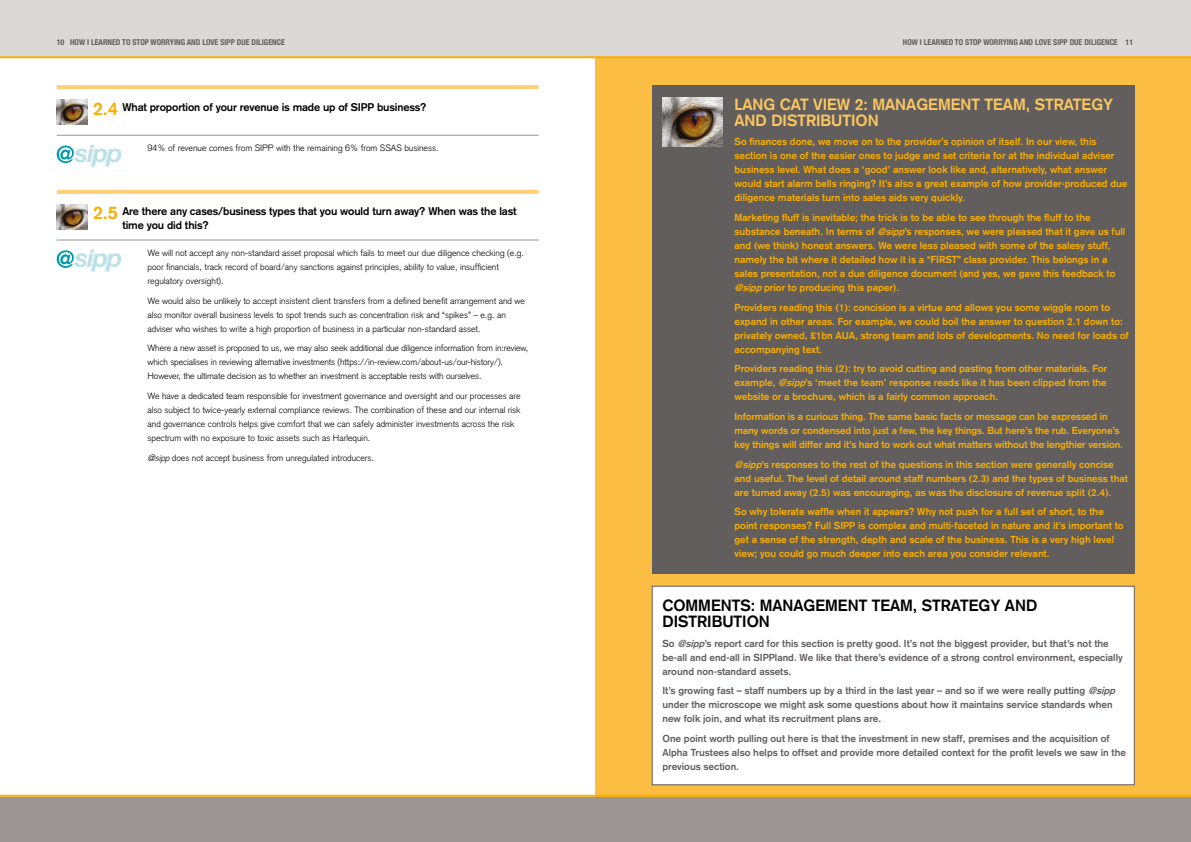
<style>
.page{position:relative;width:1191px;height:842px;background:#fff}
.page>*{position:absolute;margin:0;border:0;box-sizing:border-box;transform-origin:0 0}
.t1{font:700 16px/16px "Akzidenz Grotesk";color:#fcc75f}
.t2{font:700 16px/16px "Akzidenz Grotesk";color:#000}
.t3{font:700 11px/14px "Akzidenz Grotesk";letter-spacing:-.01em;color:#000}
.t4{font:700 10px/14px "Akzidenz Grotesk";color:#f9ae00}
.t5{font:700 10px/14px "Akzidenz Grotesk";color:#625e5d}
.t6{font:300 9px/14px "Akzidenz Grotesk";color:#000}
.t7{font:700 condensed 8px "Helvetica Neue";color:#625e5d}
.s1{font-size:18px;color:#f9ae00}
.s2{font-style:italic}
</style>
<div class="page">
<div style="left:595px;top:0;width:596px;height:842px;background:#fbbe43"></div>
<div style="left:652px;top:85px;width:482px;height:488px;background:#625e5d"></div>
<img style="left:662px;top:98px;width:60px;height:49px">
<div style="left:651px;top:586px;width:483px;height:199px;background:#fff;border:1px solid #625e5d"></div>
<div style="left:0;top:797px;width:595px;height:45px;background:#9b9593"></div>
<div style="left:595px;top:797px;width:596px;height:45px;background:#9b9593"></div>
<div style="left:0;top:0;width:595px;height:57px;background:#dbd8d8"></div>
<div style="left:595px;top:0;width:596px;height:57px;background:#dbd8d8"></div>
<hr style="left:0;top:56px;width:1191px;height:2px;background:#f9ae00">
<hr style="left:0;top:795px;width:1191px;height:2px;background:#f9ae00">
<img style="left:57px;top:100px;width:30px;height:25px">
<img style="left:57px;top:205px;width:30px;height:24px">
<hr style="left:57px;top:135px;width:482px;height:1px;background:#9b9593">
<hr style="left:57px;top:239px;width:482px;height:1px;background:#9b9593">
<hr style="left:57px;top:85px;width:482px;height:4px;background:#fdcf79">
<svg style="left:57px;top:190px;width:482px;height:4px;fill:#fdcf79"></svg>
<svg style="left:57px;top:145px;width:64px;height:22px"></svg>
<svg style="left:57px;top:250px;width:64px;height:21px"></svg>
<p class="t7" style="left:57px;top:36px;width:230px">10 HOW I LEARNED TO STOP WORRYING AND LOVE SIPP DUE DILIGENCE</p>
<p class="t7" style="left:903px;top:36px;width:232px">HOW I LEARNED TO STOP WORRYING AND LOVE SIPP DUE DILIGENCE 11</p>
<p class="t3" style="left:93px;top:100px;width:335px"><span class="s1">2.4</span> What proportion of your revenue is made up of SIPP business?</p>
<p class="t6" style="left:148px;top:141px;width:292px">94% of revenue comes from SIPP with the remaining 6% from SSAS business.</p>
<p class="t3" style="left:122px;top:204px;width:396px;text-indent:-29px"><span class="s1">2.5</span> Are there any cases/business types that you would turn away? When was the last time you did this?</p>
<p class="t6" style="left:148px;top:246px;width:378px">We will not accept any non-standard asset proposal which fails to meet our due diligence checking (e.g. poor financials, track record of board/any sanctions against principles, ability to value, insufficient regulatory oversight).</p>
<p class="t6" style="left:148px;top:294px;width:379px">We would also be unlikely to accept insistent client transfers from a defined benefit arrangement and we also monitor overall business levels to spot trends such as concentration risk and “spikes” – e.g. an adviser who wishes to write a high proportion of business in a particular non-standard asset.</p>
<p class="t6" style="left:148px;top:341px;width:382px">Where a new asset is proposed to us, we may also seek additional due diligence information from in:review, which specialises in reviewing alternative investments (https://in-review.com/about-us/our-history/).<br>However, the ultimate decision as to whether an investment is acceptable rests with ourselves.</p>
<p class="t6" style="left:148px;top:389px;width:374px">We have a dedicated team responsible for investment governance and oversight and our processes are also subject to twice-yearly external compliance reviews. The combination of these and our internal risk and governance controls helps give comfort that we can safely administer investments across the risk spectrum with no exposure to toxic assets such as Harlequin.</p>
<p class="t6" style="left:148px;top:451px;width:228px"><span class="s2">@sipp</span>does not accept business from unregulated introducers.</p>
<h1 class="t1" style="left:734px;top:96px;width:380px">LANG CAT VIEW 2: MANAGEMENT TEAM, STRATEGY<br>AND DISTRIBUTION</h1>
<p class="t4" style="left:734px;top:135px;width:394px">So finances done, we move on to the provider’s opinion of itself. In our view, this section is one of the easier ones to judge and set criteria for at the individual adviser business level. What does a ‘good’ answer look like and, alternatively, what answer would start alarm bells ringing? It’s also a great example of how provider-produced due diligence materials turn into sales aids very quickly.</p>
<p class="t4" style="left:734px;top:210px;width:392px">Marketing fluff is inevitable; the trick is to be able to see through the fluff to the substance beneath. In terms of <span class="s2">@sipp</span>’s responses, we were pleased that it gave us full and (we think) honest answers. We were less pleased with some of the salesy stuff, namely the bit where it detailed how it is a “FIRST” class provider. This belongs in a sales presentation, not a due diligence document (and yes, we gave this feedback to <span class="s2">@sipp</span>prior to producing this paper).</p>
<p class="t4" style="left:734px;top:300px;width:395px">Providers reading this (1): concision is a virtue and allows you some wiggle room to expand in other areas. For example, we could boil the answer to question 2.1 down to: privately owned, £1bn AUA, strong team and lots of developments. No need for loads of accompanying text.</p>
<p class="t4" style="left:734px;top:362px;width:374px;text-align:justify">Providers reading this (2): try to avoid cutting and pasting from other materials. For example, <span class="s2">@sipp</span>’s ‘meet the team’ response reads like it has been clipped from the website or a brochure, which is a fairly common approach.</p>
<p class="t4" style="left:734px;top:409px;width:390px">Information is a curious thing. The same basic facts or message can be expressed in many words or condensed into just a few, the key things. But here’s the rub. Everyone’s key things will differ and it’s hard to work out what matters without the lengthier version.</p>
<p class="t4" style="left:734px;top:457px;width:395px"><span class="s2">@sipp</span>’s responses to the rest of the questions in this section were generally concise and useful. The level of detail around staff numbers (2.3) and the types of business that are turned away (2.5) was encouraging, as was the disclosure of revenue split (2.4).</p>
<p class="t4" style="left:734px;top:505px;width:390px">So why tolerate waffle when it appears? Why not push for a full set of short, to the point responses? Full SIPP is complex and multi-faceted in nature and it’s important to get a sense of the strength, depth and scale of the business. This is a very high level view; you could go much deeper into each area you consider relevant.</p>
<h1 class="t2" style="left:662px;top:597px;width:376px">COMMENTS: MANAGEMENT TEAM, STRATEGY AND<br>DISTRIBUTION</h1>
<p class="t5" style="left:662px;top:636px;width:462px">So <span class="s2">@sipp</span>’s report card for this section is pretty good. It’s not the biggest provider, but that’s not the be-all and end-all in SIPPland. We like that there’s evidence of a strong control environment, especially around non-standard assets.</p>
<p class="t5" style="left:662px;top:684px;width:457px">It’s growing fast – staff numbers up by a third in the last year – and so if we were really putting <span class="s2">@sipp </span>under the microscope we might ask some questions about how it maintains service standards when new folk join, and what its recruitment plans are.</p>
<p class="t5" style="left:662px;top:731px;width:465px">One point worth pulling out here is that the investment in new staff, premises and the acquisition of<br>Alpha Trustees also helps to offset and provide more detailed context for the profit levels we saw in the previous section.</p>
</div>
